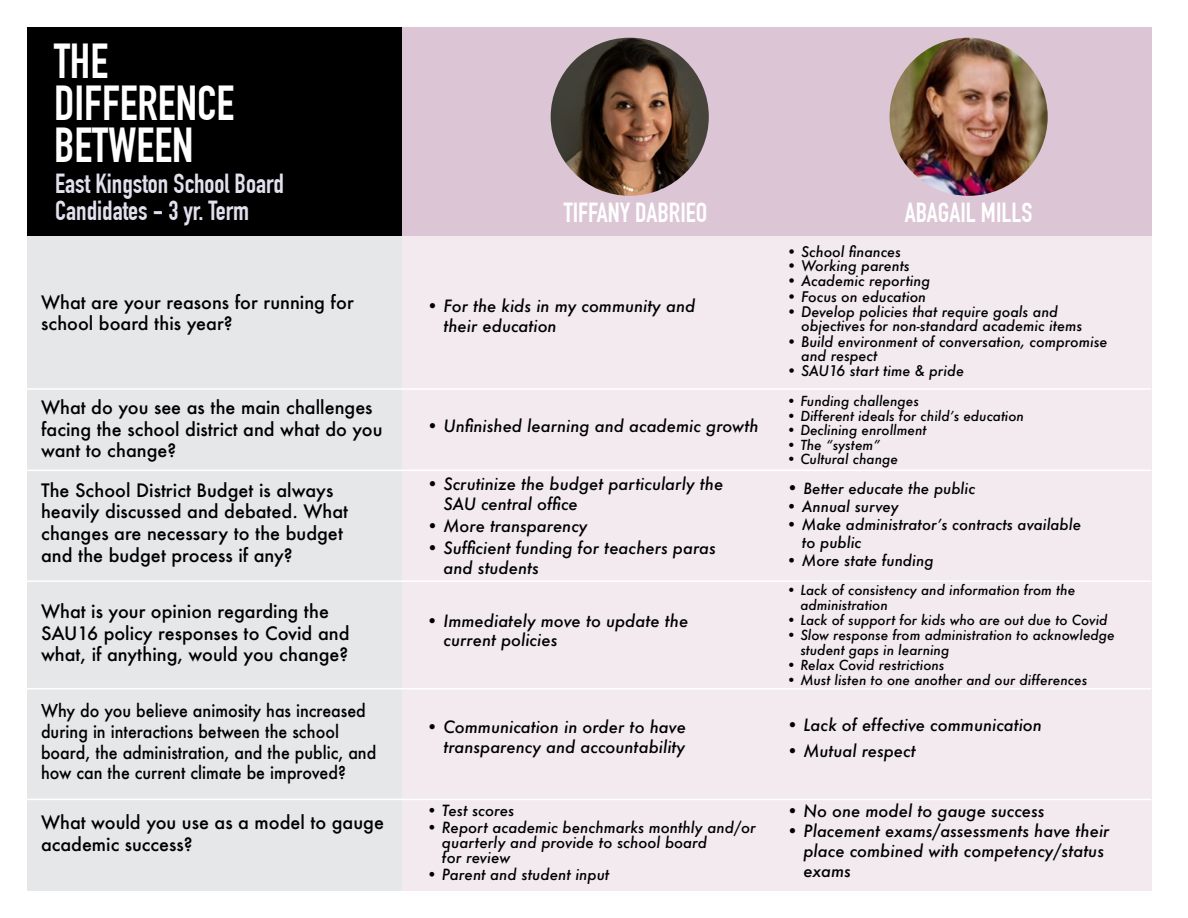
<style>
.page{position:relative;width:1188px;height:918px;background:#fff}
.page>*{position:absolute;margin:0;border:0;box-sizing:border-box;transform-origin:0 0}
.t1{font:700 48px/42px "DIN Condensed";color:#fff}
.t2{font:700 27px/27px "DIN Condensed";color:#e1e0ed}
.t3{font:700 27px "DIN Condensed";color:#fff}
.t4{font:500 18px/21.6px "Futura";color:#000}
.t5{font:500 17.25px/20.7px "Futura";color:#000;scale:.93 1}
.t6{font:italic 500 16.5px/19.8px "Futura";color:#000}
.t7{font:italic 500 15px/15px "Futura";color:#000}
.t8{font:italic 500 14.25px/14.2px "Futura";color:#000}
.t9{font:italic 500 13.5px/15px "Futura";color:#000}
.s1{font-size:16.5px}
</style>
<div class="page">
<div style="left:27px;top:235px;width:375px;height:656px;background:#e6e7e8"></div>
<div style="left:402px;top:235px;width:749px;height:656px;background:#f2eaef"></div>
<div style="left:402px;top:27px;width:749px;height:208px;background:#dcc6d5"></div>
<hr style="left:27px;top:799px;width:1124px;height:1px;background:#fff">
<hr style="left:27px;top:388px;width:1124px;height:2px;background:#fff">
<hr style="left:27px;top:470px;width:1124px;height:1px;background:#fff">
<hr style="left:27px;top:580px;width:1124px;height:2px;background:#fff">
<hr style="left:27px;top:688px;width:1124px;height:1px;background:#fff">
<img style="left:551px;top:38px;width:158px;height:158px;border-radius:79px">
<img style="left:890px;top:38px;width:158px;height:158px;border-radius:79px">
<div style="left:27px;top:27px;width:375px;height:208px;background:#000"></div>
<h1 class="t1" style="left:54px;top:41px;width:162px">The<br>Difference<br>Between</h1>
<h2 class="t2" style="left:55px;top:170px;width:230px">East Kingston School Board<br>Candidates - 3 yr. Term</h2>
<p class="t4" style="left:41px;top:291px;width:314px">What are your reasons for running for school board this year?</p>
<p class="t4" style="left:41px;top:396px;width:343px">What do you see as the main challenges facing the school district and what do you want to change?</p>
<p class="t4" style="left:41px;top:479px;width:309px">The School District Budget is always heavily discussed and debated. What changes are necessary to the budget and the budget process if any?</p>
<p class="t4" style="left:41px;top:600px;width:310px">What is your opinion regarding the<br>SAU16 policy responses to Covid and what, if anything, would you change?</p>
<p class="t5" style="left:41px;top:700px;width:362px">Why do you believe animosity has increased during in interactions between the school board, the administration, and the public, and how can the current climate be improved?</p>
<p class="t4" style="left:41px;top:812px;width:344px">What would you use as a model to gauge academic success?</p>
<h2 class="t3" style="left:564px;top:197px;width:145px">Tiffany Dabrieo</h2>
<h2 class="t3" style="left:905px;top:197px;width:129px">Abagail Mills</h2>
<p class="t6" style="left:444px;top:296px;width:253px;text-indent:-18px">• For the kids in my community and their education</p>
<p class="t6" style="left:426px;top:415px;width:334px">• Unfinished learning and academic growth</p>
<p class="t6" style="left:444px;top:474px;width:281px;text-indent:-18px">• Scrutinize the budget particularly the<br>SAU central office</p>
<p class="t6" style="left:426px;top:516px;width:163px">• More transparency</p>
<p class="t6" style="left:444px;top:538px;width:274px;text-indent:-18px">• Sufficient funding for teachers paras and students</p>
<p class="t6" style="left:444px;top:611px;width:246px;text-indent:-18px">• Immediately move to update the current policies</p>
<p class="t6" style="left:426px;top:717px;width:262px;text-align:right">• Communication in order to have transparency and accountability</p>
<p class="t7" style="left:426px;top:802px;width:90px">• Test scores</p>
<p class="t7" style="left:442px;top:820px;width:316px;text-indent:-16px">• Report academic benchmarks monthly and/or quarterly and provide to school board<br>for review</p>
<p class="t7" style="left:426px;top:867px;width:185px">• Parent and student input</p>
<p class="t8" style="left:786px;top:244px;width:117px">• School finances</p>
<p class="t8" style="left:786px;top:259px;width:125px">• Working parents</p>
<p class="t8" style="left:786px;top:274px;width:146px">• Academic reporting</p>
<p class="t8" style="left:786px;top:289px;width:142px">• Focus on education</p>
<p class="t8" style="left:801px;top:305px;width:283px;text-indent:-15px">• Develop policies that require goals and objectives for non-standard academic items</p>
<p class="t8" style="left:801px;top:334px;width:308px;text-indent:-15px">• Build environment of conversation, compromise and respect</p>
<p class="t8" style="left:786px;top:364px;width:180px">• SAU16 start time &amp; pride</p>
<p class="t9" style="left:786px;top:393px;width:134px">• Funding challenges</p>
<p class="t9" style="left:786px;top:408px;width:239px">• Different ideals for child’s education</p>
<p class="t9" style="left:786px;top:423px;width:142px">• Declining enrollment</p>
<p class="t9" style="left:786px;top:437px;width:96px">• The “system”</p>
<p class="t9" style="left:786px;top:451px;width:114px">• Cultural change</p>
<p class="t7" style="left:786px;top:481px;width:191px"><span class="s1">•</span> Better educate the public</p>
<p class="t7" style="left:786px;top:499px;width:114px">• Annual survey</p>
<p class="t7" style="left:802px;top:515px;width:281px;line-height:18px;text-indent:-16px">• Make administrator’s contracts available to public</p>
<p class="t7" style="left:786px;top:553px;width:149px">• More state funding</p>
<p class="t9" style="left:800px;top:582px;width:276px;text-indent:-14px">• Lack of consistency and information from the administration</p>
<p class="t9" style="left:786px;top:612px;width:323px">• Lack of support for kids who are out due to Covid</p>
<p class="t9" style="left:800px;top:627px;width:316px;text-indent:-14px">• Slow response from administration to acknowledge student gaps in learning</p>
<p class="t9" style="left:786px;top:657px;width:160px">• Relax Covid restrictions</p>
<p class="t9" style="left:786px;top:672px;width:303px">• Must listen to one another and our differences</p>
<p class="t6" style="left:786px;top:715px;width:257px">• Lack of effective communication</p>
<p class="t6" style="left:786px;top:741px;width:131px">• Mutual respect</p>
<p class="t6" style="left:786px;top:801px;width:260px">• No one model to gauge success</p>
<p class="t6" style="left:804px;top:821px;width:308px;text-indent:-18px">• Placement exams/assessments have their place combined with competency/status exams</p>
</div>
